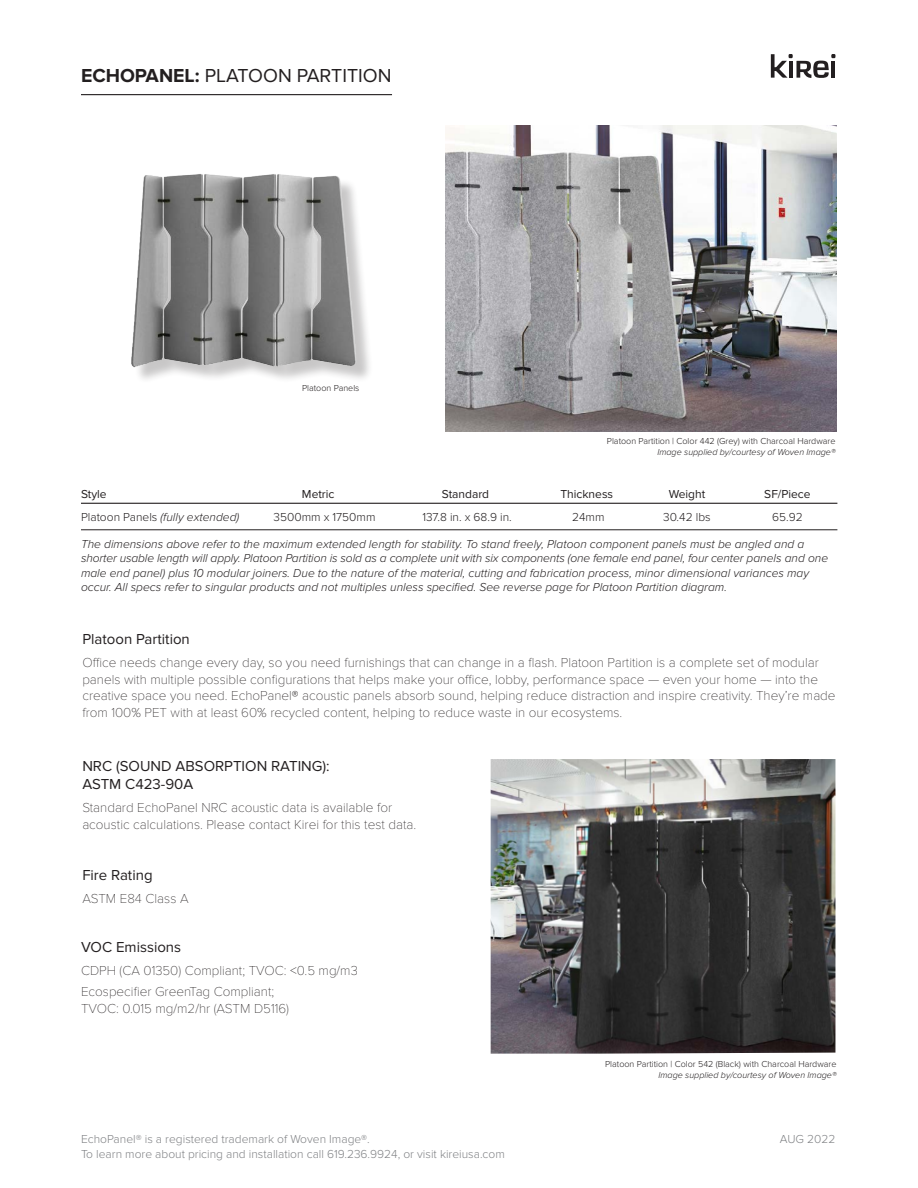
<style>
.page{position:relative;width:918px;height:1188px;background:#fff}
.page>*{position:absolute;margin:0;border:0;box-sizing:border-box;transform-origin:0 0}
.t1{font:19.5px "Proxima Nova";color:#231f20}
.Subhead{font:15px/18px "Proxima Nova";color:#231f20}
.Text{font:100 13.5px/16.5px "Proxima Nova T";color:#231f20}
.t2{font:italic 300 12px/14.4px "Proxima Nova";color:#231f20}
.t3{font:300 12px/14.4px "Proxima Nova";color:#808285}
.t4{font:300 12px "Proxima Nova";color:#231f20}
.t5{font:12px "Proxima Nova";color:#231f20}
.t6{font:300 9px "Proxima Nova";color:#231f20}
.t7{font:italic 300 9px "Proxima Nova";color:#231f20}
.s1{font-weight:700}
.s2{font-style:normal}
</style>
<div class="page">
<svg style="left:771px;top:54px;width:64px;height:24px"></svg>
<hr style="left:81px;top:503px;width:756px;height:1px;background:#231f20">
<hr style="left:81px;top:530px;width:756px;height:1px;background:#231f20">
<img style="left:446px;top:126px;width:391px;height:306px">
<img style="left:491px;top:759px;width:344px;height:295px">
<img style="left:131px;top:174px;width:238px;height:205px">
<hr style="left:81px;top:94px;width:311px;height:1px;background:#231f20">
<p class="t1" style="left:81px;top:64px;width:312px"><span class="s1">ECHOPANEL:</span> PLATOON PARTITION</p>
<p class="t6" style="left:302px;top:383px;width:59px">Platoon Panels</p>
<p class="t6" style="left:607px;top:436px;width:230px">Platoon Partition | Color 442 (Grey) with Charcoal Hardware</p>
<p class="t7" style="left:657px;top:447px;width:180px">Image supplied by/courtesy of Woven Image®</p>
<p class="t5" style="left:81px;top:487px;width:27px">Style</p>
<p class="t5" style="left:302px;top:487px;width:34px">Metric</p>
<p class="t5" style="left:442px;top:487px;width:49px">Standard</p>
<p class="t5" style="left:560px;top:487px;width:54px">Thickness</p>
<p class="t5" style="left:669px;top:487px;width:38px">Weight</p>
<p class="t5" style="left:764px;top:487px;width:48px">SF/Piece</p>
<p class="t2" style="left:81px;top:510px;width:160px"><span class="s2">Platoon Panels</span> (fully extended)</p>
<p class="t4" style="left:274px;top:510px;width:103px">3500mm x 1750mm</p>
<p class="t4" style="left:422px;top:510px;width:91px">137.8 in. x 68.9 in.</p>
<p class="t4" style="left:572px;top:510px;width:34px">24mm</p>
<p class="t4" style="left:663px;top:510px;width:49px">30.42 lbs</p>
<p class="t4" style="left:772px;top:510px;width:32px">65.92</p>
<p class="t2" style="left:81px;top:537px;width:749px">The dimensions above refer to the maximum extended length for stability. To stand freely, Platoon component panels must be angled and a shorter usable length will apply. Platoon Partition is sold as a complete unit with six components (one female end panel, four center panels and one male end panel) plus 10 modular joiners. Due to the nature of the material, cutting and fabrication process, minor dimensional variances may occur. All specs refer to singular products and not multiples unless specified. See reverse page for Platoon Partition diagram.</p>
<p class="Subhead" style="left:82px;top:630px;width:109px">Platoon Partition</p>
<p class="Text" style="left:82px;top:655px;width:755px">Office needs change every day, so you need furnishings that can change in a flash. Platoon Partition is a complete set of modular panels with multiple possible configurations that helps make your office, lobby, performance space — even your home — into the creative space you need. EchoPanel® acoustic panels absorb sound, helping reduce distraction and inspire creativity. They’re made from 100% PET with at least 60% recycled content, helping to reduce waste in our ecosystems.</p>
<p class="Subhead" style="left:82px;top:757px;width:249px">NRC (SOUND ABSORPTION RATING):<br>ASTM C423-90A</p>
<p class="Text" style="left:82px;top:800px;width:335px">Standard EchoPanel NRC acoustic data is available for acoustic calculations. Please contact Kirei for this test data.</p>
<p class="Subhead" style="left:82px;top:866px;width:72px">Fire Rating</p>
<p class="Text" style="left:82px;top:891px;width:108px">ASTM E84 Class A</p>
<p class="Subhead" style="left:81px;top:938px;width:102px">VOC Emissions</p>
<p class="Text" style="left:81px;top:963px;width:278px">CDPH (CA 01350) Compliant; TVOC: &lt;0.5 mg/m3</p>
<p class="Text" style="left:81px;top:984px;width:210px">Ecospecifier GreenTag Compliant;<br>TVOC: 0.015 mg/m2/hr (ASTM D5116)</p>
<p class="t6" style="left:605px;top:1059px;width:233px">Platoon Partition | Color 542 (Black) with Charcoal Hardware</p>
<p class="t7" style="left:658px;top:1070px;width:180px">Image supplied by/courtesy of Woven Image®</p>
<p class="t3" style="left:81px;top:1132px;width:425px">EchoPanel® is a registered trademark of Woven Image®.<br>To learn more about pricing and installation call 619.236.9924, or visit kireiusa.com</p>
<p class="t3" style="left:780px;top:1132px;width:57px">AUG 2022</p>
</div>
